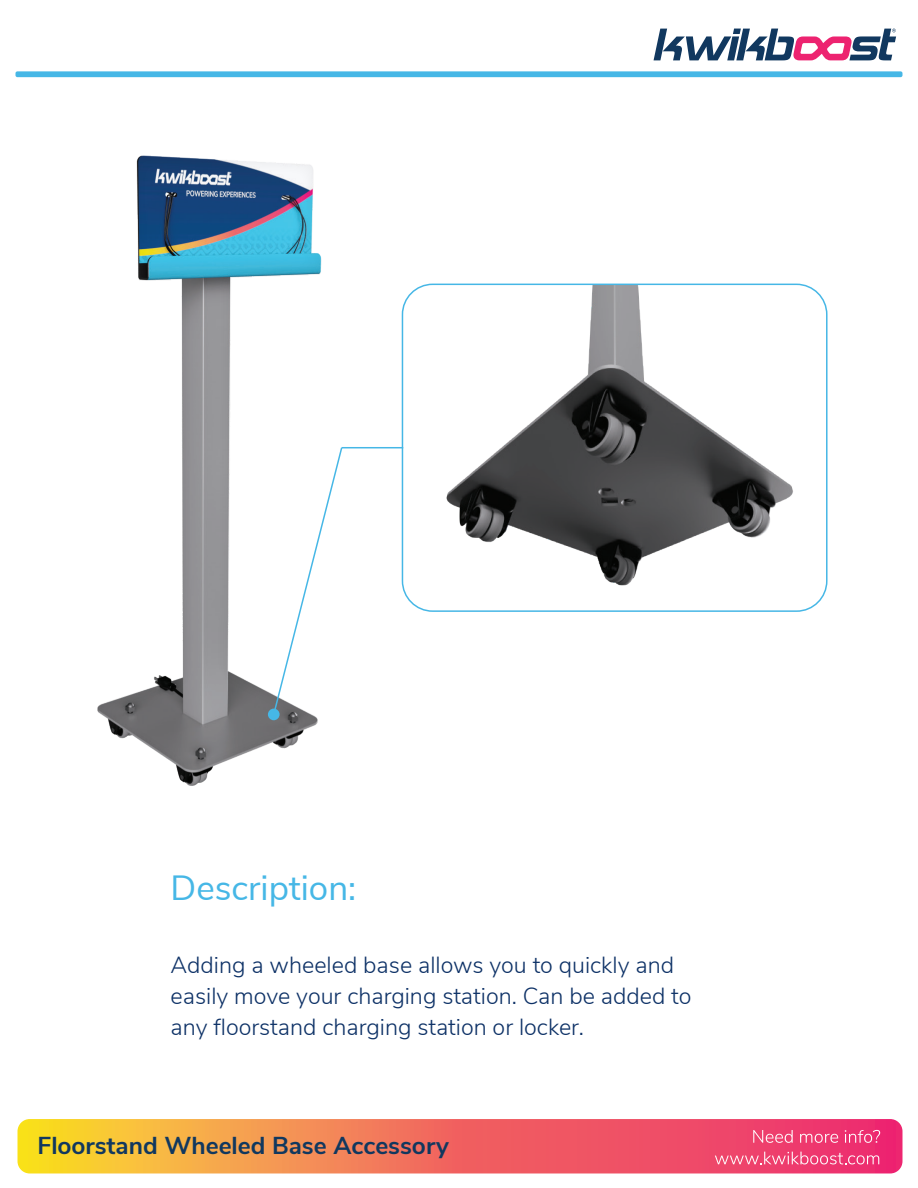
<style>
.page{position:relative;width:918px;height:1188px;background:#fff}
.page>*{position:absolute;margin:0;border:0;box-sizing:border-box;transform-origin:0 0}
.t1{font:34.95px "Nunito Sans";color:#46b7e6}
.t2{font:700 24.45px "Nunito Sans";color:#11385f}
.t3{font:300 23.25px/31px "Nunito Sans";color:#0d3166}
</style>
<div class="page">
<svg style="left:654px;top:29px;width:242px;height:31px"></svg>
<svg style="left:18px;top:1119px;width:885px;height:54px;background:#f27a57"></svg>
<svg style="left:753px;top:1130px;width:40px;height:13px"></svg>
<svg style="left:800px;top:1134px;width:38px;height:9px"></svg>
<svg style="left:845px;top:1130px;width:35px;height:13px"></svg>
<svg style="left:715px;top:1152px;width:164px;height:12px;background:#f0618a"></svg>
<div style="left:15px;top:71px;width:888px;height:6px;background:#46b7e6;border-radius:2px"></div>
<svg style="left:97px;top:156px;width:225px;height:630px"></svg>
<img style="left:401px;top:285px;width:424px;height:323px">
<hr style="left:342px;top:447px;width:61px;height:1px;background:#46b7e6">
<div style="left:402px;top:284px;width:426px;height:328px;border:2px solid #46b7e6;border-radius:30px"></div>
<div style="left:268px;top:709px;width:12px;height:11px;background:#46b7e6;border-radius:50%"></div>
<svg style="left:272px;top:446px;width:72px;height:270px"></svg>
<h1 class="t1" style="left:171px;top:862px;width:187px">Description:</h1>
<p class="t3" style="left:171px;top:948px;width:523px">Adding a wheeled base allows you to quickly and easily move your charging station. Can be added to any floorstand charging station or locker.</p>
<p class="t2" style="left:38px;top:1128px;width:413px">Floorstand Wheeled Base Accessory</p>
</div>
